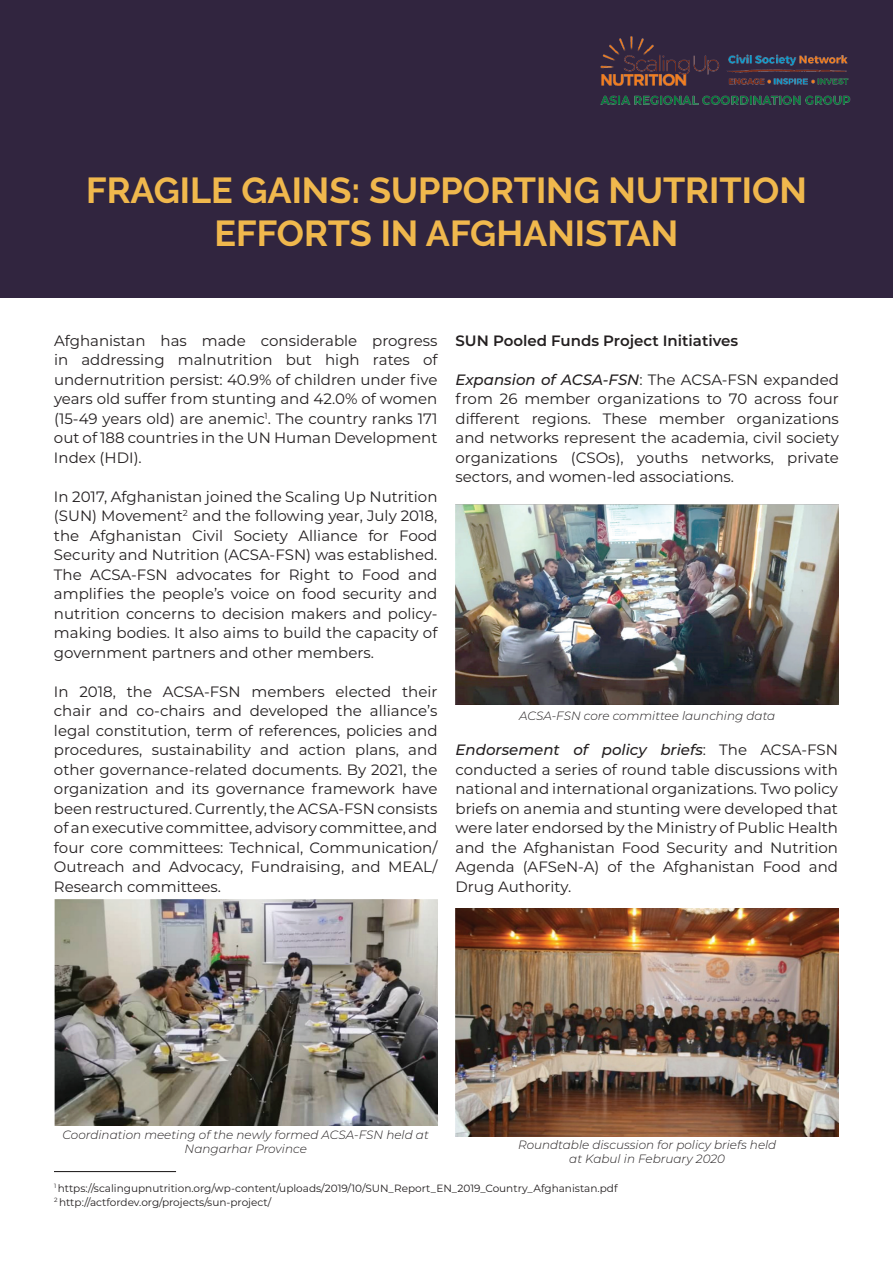
<style>
.page{position:relative;width:893px;height:1263px;background:#fff}
.page>*{position:absolute;margin:0;border:0;box-sizing:border-box;transform-origin:0 0}
.t1{font:700 36px/43.2px "Raleway";color:#f0b84d;text-align:center}
.t2{font:15px/19.5px "Montserrat";color:#231f20;text-align:justify}
.t3{font:600 15px "Montserrat";color:#231f20}
.t4{font:italic 300 12px/14.4px "Montserrat";color:#231f20;text-align:center}
.t5{font:10.5px/14.4px "Montserrat";color:#231f20}
.s1{font-weight:500;font-style:italic}
</style>
<div class="page">
<div style="left:0;top:0;width:893px;height:297px;background:#31253f"></div>
<img style="left:455px;top:505px;width:384px;height:199px">
<img style="left:455px;top:908px;width:384px;height:228px">
<hr style="left:54px;top:1171px;width:122px;height:1px;background:#231f20">
<img style="left:54px;top:899px;width:383px;height:227px">
<img style="left:600px;top:37px;width:251px;height:68px">
<h1 class="t1" style="left:86px;top:169px;width:722px">FRAGILE GAINS: SUPPORTING NUTRITION<br>EFFORTS IN AFGHANISTAN</h1>
<p class="t2" style="left:54px;top:330px;width:385px">Afghanistan has made considerable progress in addressing malnutrition but high rates of undernutrition persist: 40.9% of children under five years old suffer from stunting and 42.0% of women (15-49 years old) are anemic<sup>1</sup>. The country ranks 171 out of 188 countries in the UN Human Development Index (HDI).</p>
<p class="t2" style="left:54px;top:486px;width:385px">In 2017, Afghanistan joined the Scaling Up Nutrition (SUN) Movement<sup>2</sup> and the following year, July 2018, the Afghanistan Civil Society Alliance for Food Security and Nutrition (ACSA-FSN) was established.<br>The ACSA-FSN advocates for Right to Food and amplifies the people’s voice on food security and nutrition concerns to decision makers and policy&shy;making bodies. It also aims to build the capacity of government partners and other members.</p>
<p class="t2" style="left:54px;top:681px;width:385px">In 2018, the ACSA-FSN members elected their chair and co-chairs and developed the alliance’s legal constitution, term of references, policies and procedures, sustainability and action plans, and other governance-related documents. By 2021, the organization and its governance framework have been restructured. Currently, the ACSA-FSN consists of an executive committee, advisory committee, and four core committees: Technical, Communication/ Outreach and Advocacy, Fundraising, and MEAL/ Research committees.</p>
<p class="t3" style="left:455px;top:330px;width:284px">SUN Pooled Funds Project Initiatives</p>
<p class="t2" style="left:455px;top:369px;width:385px"><span class="s1">Expansion of ACSA-FSN</span>: The ACSA-FSN expanded from 26 member organizations to 70 across four different regions. These member organizations and networks represent the academia, civil society organizations (CSOs), youths networks, private sectors, and women-led associations.</p>
<p class="t4" style="left:519px;top:708px;width:258px">ACSA-FSN core committee launching data</p>
<p class="t2" style="left:455px;top:740px;width:384px"><span class="s1">Endorsement of policy briefs</span>: The ACSA-FSN conducted a series of round table discussions with national and international organizations. Two policy briefs on anemia and stunting were developed that were later endorsed by the Ministry of Public Health and the Afghanistan Food Security and Nutrition Agenda (AFSeN-A) of the Afghanistan Food and Drug Authority.</p>
<p class="t4" style="left:63px;top:1127px;width:368px">Coordination meeting of the newly formed ACSA-FSN held at<br>Nangarhar Province</p>
<p class="t4" style="left:518px;top:1137px;width:260px">Roundtable discussion for policy briefs held at Kabul in February 2020</p>
<p class="t5" style="left:54px;top:1180px;width:565px"><sup>1</sup> https://scalingupnutrition.org/wp-content/uploads/2019/10/SUN_Report_EN_2019_Country_Afghanistan.pdf<br><sup>2</sup> http://actfordev.org/projects/sun-project/</p>
</div>
